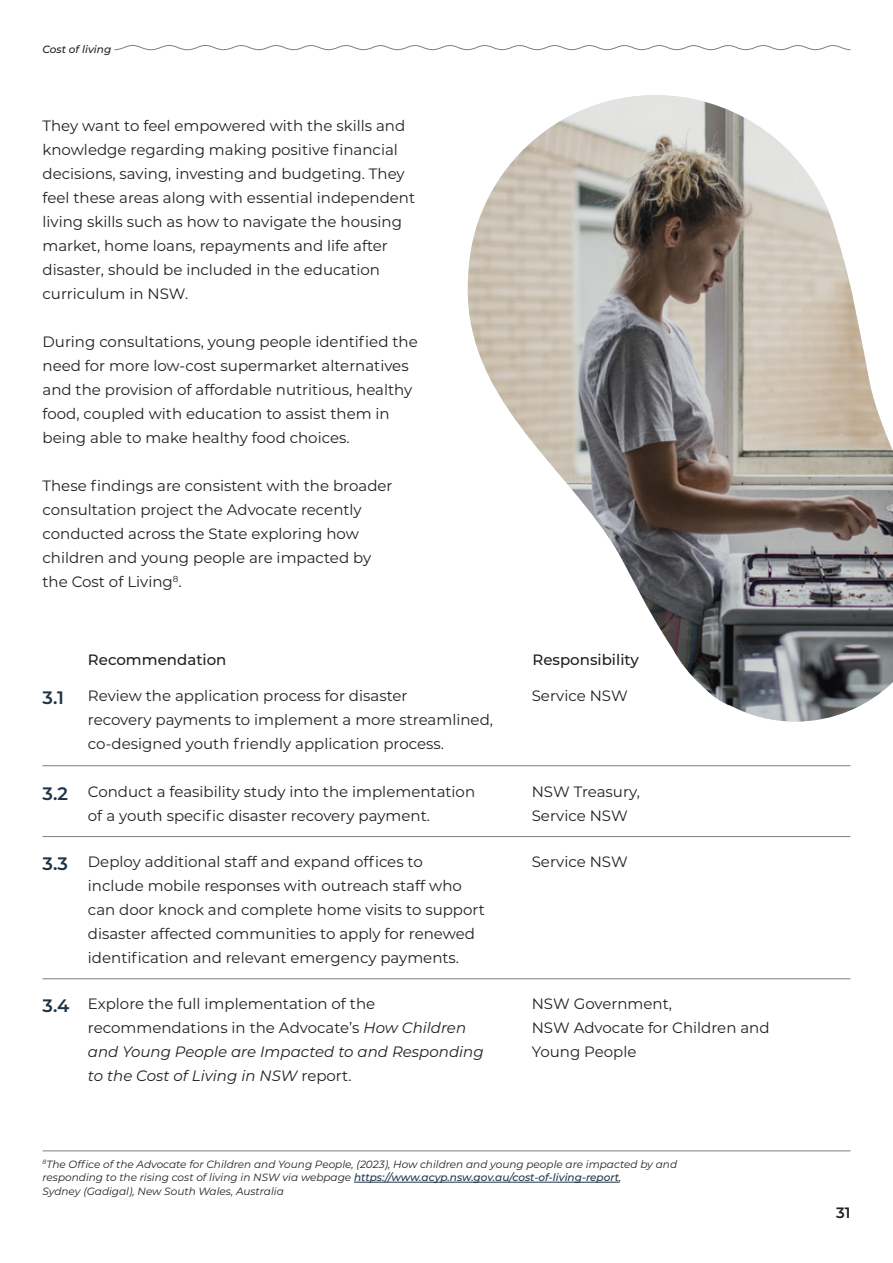
<style>
.page{position:relative;width:893px;height:1263px;background:#fff}
.page>*{position:absolute;margin:0;border:0;box-sizing:border-box;transform-origin:0 0}
.Body_copy{font:600 18px "Montserrat";color:#1e3347}
.Blue_bullets{font:15px/24px "Montserrat";color:#231f20}
.Bright_red_numbers{font:15px/24px "Montserrat";color:#231f20}
.Bright_red_numbers-2{font:italic 15px "Montserrat";color:#231f20}
.t1{font:500 15px "Montserrat";color:#231f20}
.t2{font:100 15px "Montserrat";color:#231f20}
.t3{font:italic 10.5px/13.5px "Montserrat";color:#231f20}
.t4{font:italic 500 10.5px "Montserrat";color:#231f20}
.s1{font-style:italic}
.s2{font-style:normal}
.s3{font-weight:500;color:#1e3347}
</style>
<div class="page">
<svg style="left:114px;top:45px;width:737px;height:5px"></svg>
<img style="left:467px;top:95px;width:426px;height:626px">
<hr style="left:43px;top:765px;width:807px;height:1px;background:#7f7f7f">
<hr style="left:43px;top:836px;width:807px;height:1px;background:#7f7f7f">
<hr style="left:43px;top:978px;width:807px;height:1px;background:#7f7f7f">
<hr style="left:43px;top:1150px;width:807px;height:1px;background:#7f7f7f">
<hr style="left:354px;top:1182px;width:265px;height:1px;background:#1e3347">
<p class="t4" style="left:43px;top:42px;width:70px">Cost of living</p>
<p class="Blue_bullets" style="left:43px;top:113px;width:374px">They want to feel empowered with the skills and knowledge regarding making positive financial decisions, saving, investing and budgeting. They feel these areas along with essential independent living skills such as how to navigate the housing market, home loans, repayments and life after disaster, should be included in the education curriculum in NSW.</p>
<p class="Blue_bullets" style="left:43px;top:329px;width:377px">During consultations, young people identified the need for more low-cost supermarket alternatives and the provision of affordable nutritious, healthy food, coupled with education to assist them in being able to make healthy food choices.</p>
<p class="Blue_bullets" style="left:43px;top:473px;width:352px">These findings are consistent with the broader consultation project the Advocate recently conducted across the State exploring how</p>
<p class="Blue_bullets" style="left:43px;top:545px;width:330px">children and young people are impacted by</p>
<p class="Blue_bullets" style="left:43px;top:569px;width:141px">the Cost of Living<sup>8</sup>.</p>
<p class="t1" style="left:88px;top:649px;width:140px">Recommendation</p>
<p class="t1" style="left:532px;top:649px;width:108px">Responsibility</p>
<p class="Body_copy" style="left:43px;top:685px;width:23px">3.1</p>
<p class="Body_copy" style="left:43px;top:780px;width:27px">3.2</p>
<p class="Body_copy" style="left:43px;top:850px;width:27px">3.3</p>
<p class="Body_copy" style="left:43px;top:993px;width:29px">3.4</p>
<p class="Bright_red_numbers" style="left:88px;top:683px;width:407px">Review the application process for disaster<br>recovery payments to implement a more streamlined, co-designed youth friendly application process.</p>
<p class="Bright_red_numbers" style="left:88px;top:779px;width:389px">Conduct a feasibility study into the implementation of a youth specific disaster recovery payment.</p>
<p class="Bright_red_numbers" style="left:88px;top:849px;width:336px">Deploy additional staff and expand offices to</p>
<p class="Bright_red_numbers" style="left:88px;top:873px;width:398px">include mobile responses with outreach staff who can door knock and complete home visits to support disaster affected communities to apply for renewed identification and relevant emergency payments.</p>
<p class="Bright_red_numbers" style="left:88px;top:991px;width:380px">Explore the full implementation of the recommendations in the Advocate’s <span class="s1">How Children</span></p>
<p class="Bright_red_numbers-2" style="left:88px;top:1041px;width:397px">and Young People are Impacted to and Responding</p>
<p class="Bright_red_numbers-2" style="left:88px;top:1065px;width:265px">to the Cost of Living in NSW <span class="s2">report.</span></p>
<p class="Bright_red_numbers" style="left:532px;top:683px;width:98px">Service NSW</p>
<p class="Bright_red_numbers" style="left:532px;top:779px;width:110px">NSW Treasury,</p>
<p class="Bright_red_numbers" style="left:532px;top:803px;width:98px">Service NSW</p>
<p class="Bright_red_numbers" style="left:532px;top:849px;width:98px">Service NSW</p>
<p class="Bright_red_numbers" style="left:532px;top:991px;width:142px">NSW Government,</p>
<p class="Bright_red_numbers" style="left:532px;top:1015px;width:239px">NSW Advocate for Children and</p>
<p class="Bright_red_numbers" style="left:532px;top:1039px;width:106px">Young People</p>
<p class="t3" style="left:43px;top:1157px;width:636px"><sup>8</sup>The Office of the Advocate for Children and Young People, (2023), How children and young people are impacted by and</p>
<p class="t3" style="left:43px;top:1170px;width:580px">responding to the rising cost of living in NSW via webpage <span class="s3">https://www.acyp.nsw.gov.au/cost-of-living-report</span>,<br>Sydney (Gadigal), New South Wales, Australia</p>
<p class="t2" style="left:836px;top:1203px;width:16px">31</p>
</div>
